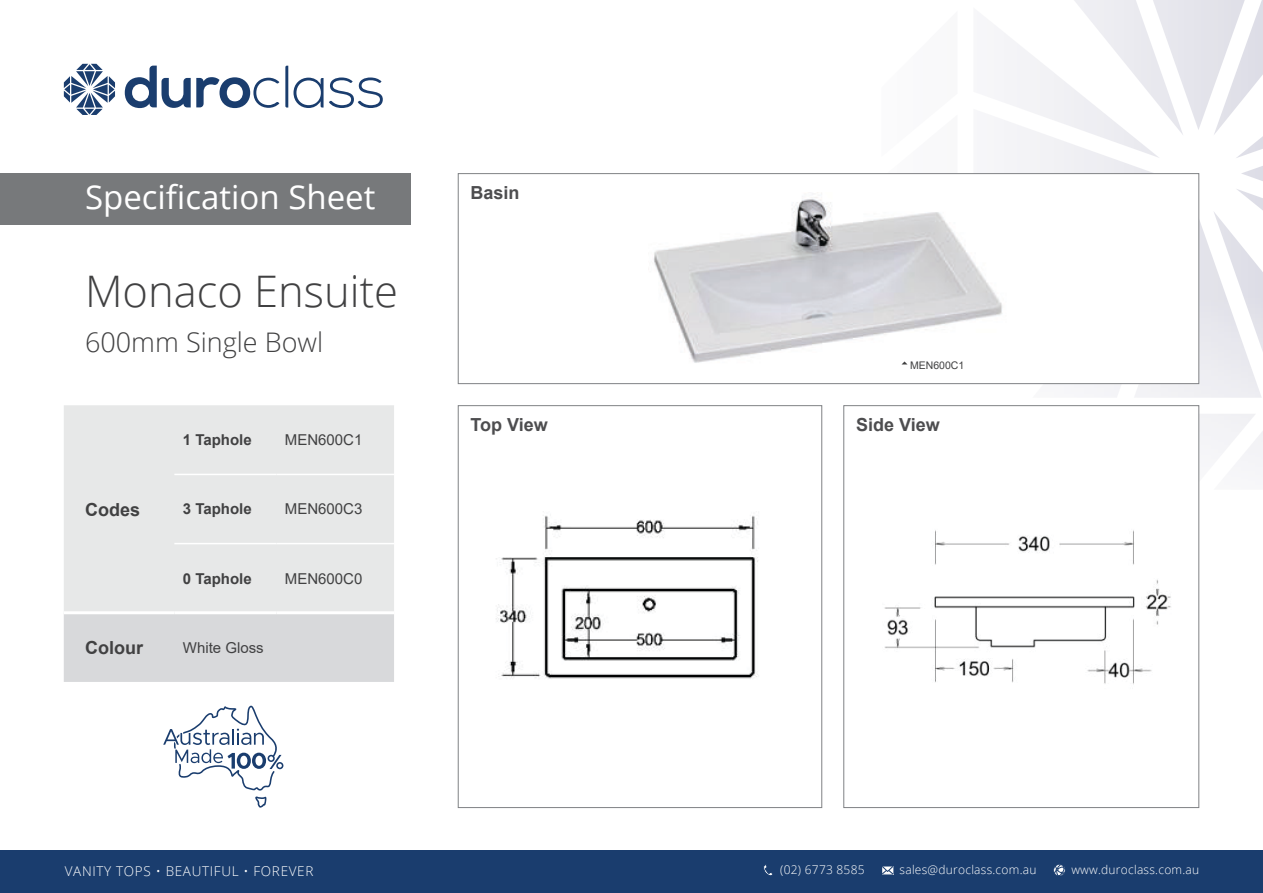
<style>
.page{position:relative;width:1263px;height:893px;background:#fff}
.page>*{position:absolute;margin:0;border:0;box-sizing:border-box;transform-origin:0 0}
.t1{font:300 43.5px "Open Sans";color:#414142}
.t2{font:33px "Open Sans";color:#fff}
.t3{font:300 27px "Open Sans";color:#414142}
.t4{font:700 18px "Arial";color:#4d4d4f}
.t5{font:700 18px "Arial";color:#414142}
.t6{font:15px "Arial";color:#414142}
.t7{font:700 15px "Arial";color:#414142}
.t8{font:300 13.5px "Open Sans";letter-spacing:.05em;color:#fff}
.t9{font:300 12px "Open Sans";letter-spacing:.02em;color:#fff}
.t10{font:10.5px "Arial";color:#414142}
</style>
<div class="page">
<svg style="left:770px;top:265px;width:493px;height:513px"></svg>
<svg style="left:64px;top:64px;width:51px;height:51px"></svg>
<svg style="left:125px;top:66px;width:154px;height:42px"></svg>
<svg style="left:285px;top:66px;width:98px;height:42px"></svg>
<div style="left:0;top:850px;width:1263px;height:43px;background:#1a3d6e"></div>
<svg style="left:763px;top:864px;width:10px;height:12px"></svg>
<svg style="left:882px;top:866px;width:11px;height:8px"></svg>
<svg style="left:1053px;top:864px;width:12px;height:12px"></svg>
<div style="left:0;top:173px;width:411px;height:51px;background:#77797b"></div>
<div style="left:458px;top:173px;width:741px;height:211px;background:#fff;border:1px solid #808285"></div>
<div style="left:458px;top:405px;width:364px;height:403px;background:#fff;border:1px solid #808285"></div>
<div style="left:843px;top:405px;width:356px;height:403px;background:#fff;border:1px solid #808285"></div>
<img style="left:496px;top:515px;width:263px;height:164px">
<img style="left:884px;top:530px;width:287px;height:155px">
<img style="left:654px;top:197px;width:348px;height:168px">
<div style="left:940px;top:351px;width:125px;height:30px;background:#fff"></div>
<svg style="left:163px;top:705px;width:120px;height:103px"></svg>
<div style="left:64px;top:405px;width:330px;height:206px;background:#e7e8e8"></div>
<div style="left:64px;top:614px;width:330px;height:68px;background:#d8d9db"></div>
<hr style="left:174px;top:474px;width:102px;height:1px;background:#fff">
<hr style="left:276px;top:474px;width:118px;height:1px;background:#fff">
<hr style="left:174px;top:543px;width:102px;height:1px;background:#fff">
<hr style="left:276px;top:543px;width:118px;height:1px;background:#fff">
<svg style="left:901px;top:361px;width:6px;height:3px"></svg>
<h2 class="t2" style="left:85px;top:174px;width:292px">Specification Sheet</h2>
<p class="t1" style="left:85px;top:261px;width:315px">Monaco Ensuite</p>
<p class="t3" style="left:85px;top:324px;width:240px">600mm Single Bowl</p>
<p class="t5" style="left:85px;top:497px;width:57px">Codes</p>
<p class="t7" style="left:183px;top:429px;width:70px">1 Taphole</p>
<p class="t6" style="left:285px;top:430px;width:79px">MEN600C1</p>
<p class="t7" style="left:183px;top:499px;width:70px">3 Taphole</p>
<p class="t6" style="left:285px;top:499px;width:79px">MEN600C3</p>
<p class="t7" style="left:183px;top:568px;width:70px">0 Taphole</p>
<p class="t6" style="left:285px;top:568px;width:79px">MEN600C0</p>
<p class="t5" style="left:85px;top:635px;width:59px">Colour</p>
<p class="t6" style="left:183px;top:637px;width:82px">White Gloss</p>
<p class="t4" style="left:471px;top:180px;width:51px">Basin</p>
<p class="t10" style="left:910px;top:358px;width:56px">MEN600C1</p>
<p class="t4" style="left:471px;top:412px;width:79px">Top View</p>
<p class="t4" style="left:856px;top:412px;width:85px">Side View</p>
<p class="t8" style="left:65px;top:862px;width:250px">VANITY TOPS • BEAUTIFUL • FOREVER</p>
<p class="t9" style="left:780px;top:862px;width:86px">(02) 6773 8585</p>
<p class="t9" style="left:899px;top:862px;width:138px">sales@duroclass.com.au</p>
<p class="t9" style="left:1071px;top:862px;width:129px">www.duroclass.com.au</p>
</div>
